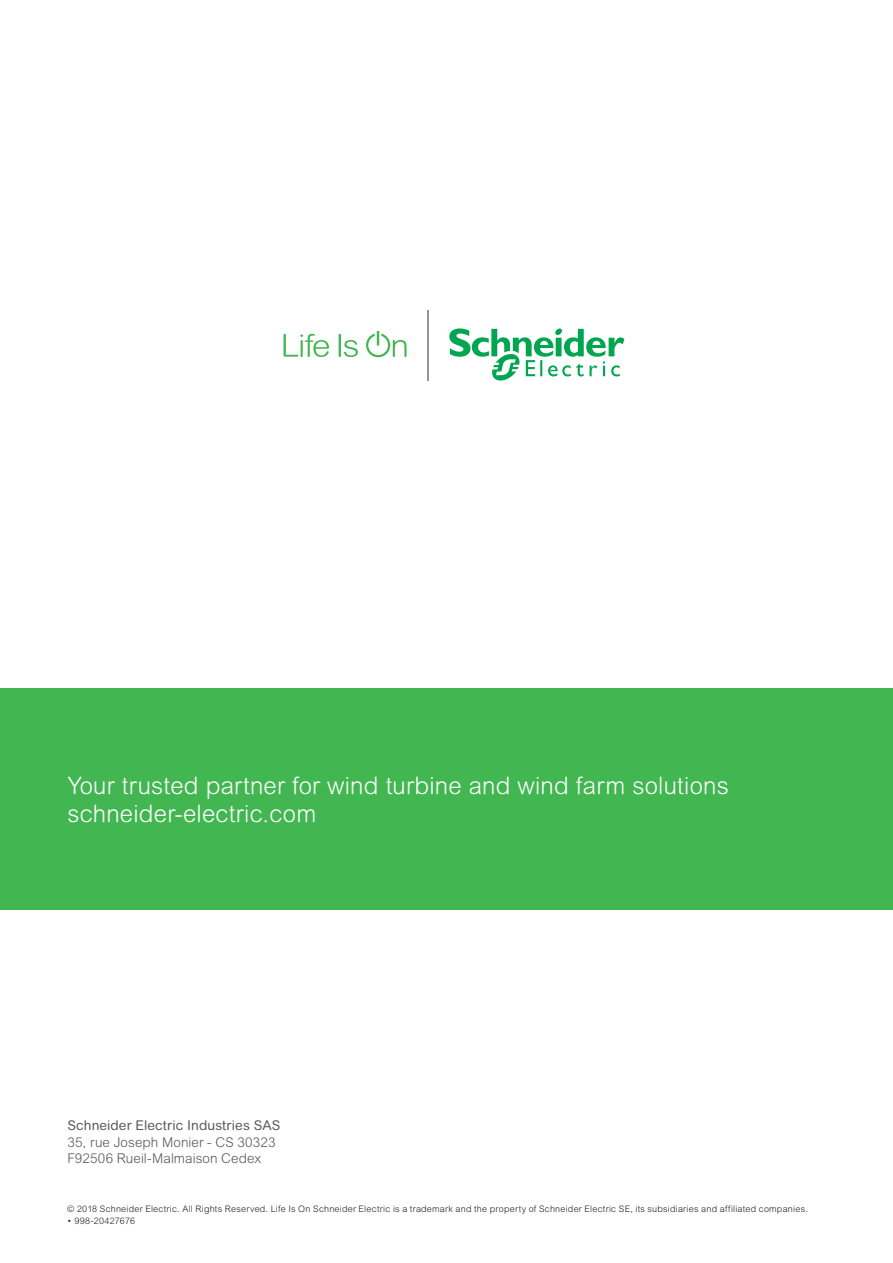
<style>
.page{position:relative;width:893px;height:1263px;background:#fff}
.page>*{position:absolute;margin:0;border:0;box-sizing:border-box;transform-origin:0 0}
.t1{font:300 24px/28.5px "Arial Rounded MT Std";letter-spacing:.01em;color:#fff}
.t2{font:300 13.5px/16.5px "Arial Rounded MT Pro";letter-spacing:.005em;color:#57585a}
.t3{font:13.5px "Arial Rounded MT Pro";letter-spacing:.01em;color:#57585a}
.t4{font:300 9px "Arial MT Pro";letter-spacing:.025em;color:#231f20}
</style>
<div class="page">
<div style="left:0;top:689px;width:893px;height:221px;background:#42b751"></div>
<svg style="left:284px;top:334px;width:45px;height:23px"></svg>
<svg style="left:339px;top:334px;width:19px;height:23px"></svg>
<svg style="left:366px;top:331px;width:41px;height:26px"></svg>
<hr style="left:427px;top:310px;width:2px;height:71px;background:#939598">
<svg style="left:449px;top:328px;width:175px;height:53px"></svg>
<h1 class="t1" style="left:68px;top:771px;width:663px">Your trusted partner for wind turbine and wind farm solutions schneider-electric.com</h1>
<h2 class="t3" style="left:68px;top:1118px;width:214px">Schneider Electric Industries SAS</h2>
<h2 class="t2" style="left:68px;top:1134px;width:209px">35, rue Joseph Monier - CS 30323<br>F92506 Rueil-Malmaison Cedex</h2>
<p class="t4" style="left:67px;top:1203px;width:742px">© 2018 Schneider Electric. All Rights Reserved. Life Is On Schneider Electric is a trademark and the property of Schneider Electric SE, its subsidiaries and affiliated companies.</p>
<p class="t4" style="left:67px;top:1215px;width:69px">• 998-20427676</p>
</div>
